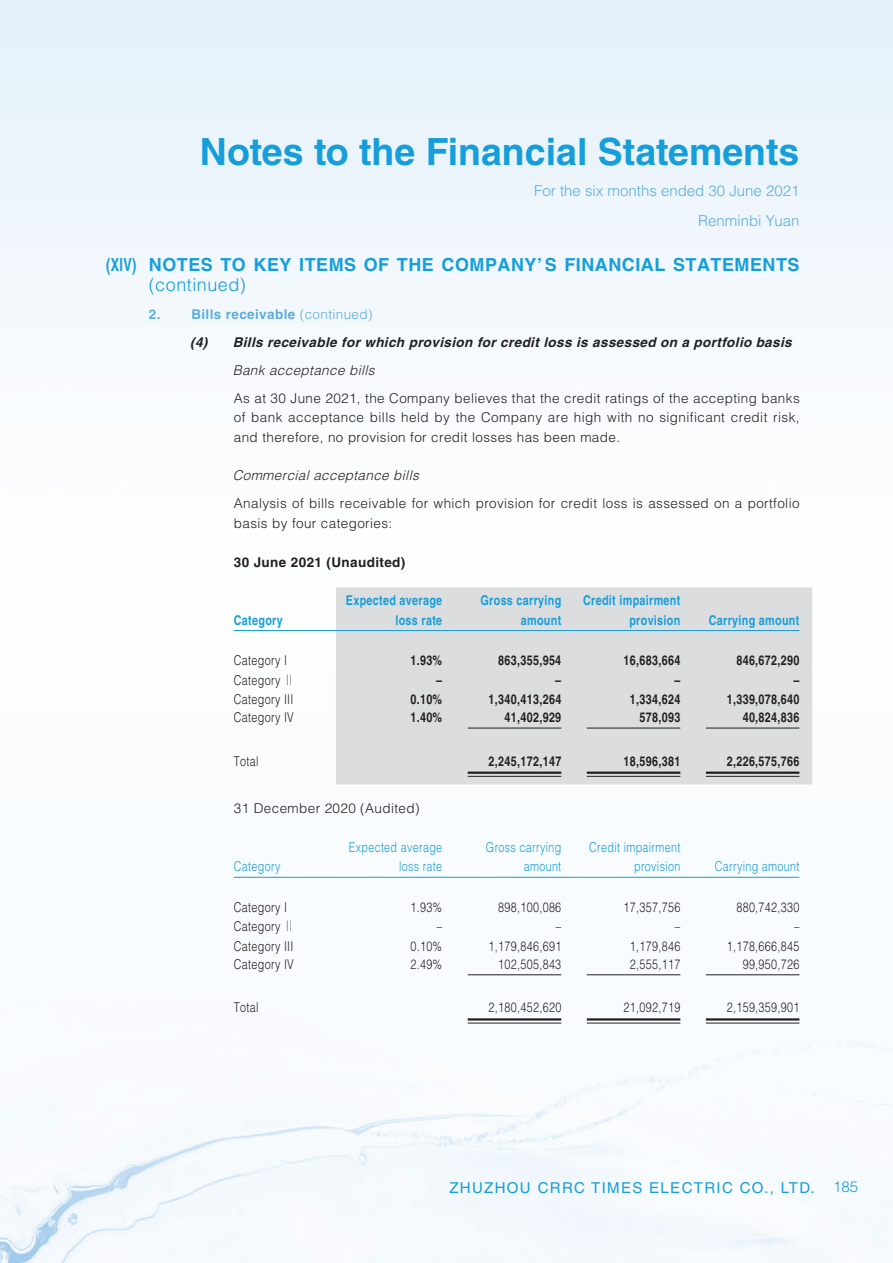
<style>
.page{position:relative;width:893px;height:1263px;background:#fff}
.page>*{position:absolute;margin:0;border:0;box-sizing:border-box;transform-origin:0 0}
.t1{font:700 37.5px "Helvetica LT Std";color:#159eda}
._01_Heading_1{font:700 18px/19.5px "Helvetica LT Std";letter-spacing:.03em;color:#159eda;scale:.7 1}
.t2{font:300 15px/30px "Helvetica LT Std";color:#5aade0;text-align:right}
.t3{font:15px "Helvetica LT Std";letter-spacing:.09em;color:#159eda}
._00_Body_text{font:300 13.5px/19.5px "Helvetica LT Std";letter-spacing:.03em;color:#231f20;text-align:justify}
._50_Table_Body{font:300 13.5px "Helvetica LT Std";letter-spacing:.03em;color:#231f20;scale:.8 1}
._50_Table_Body-2{font:700 13.5px "Helvetica LT Std";letter-spacing:.03em;color:#231f20;scale:.8 1}
._50_Table_Body-3{font:700 13.5px/19.5px "Helvetica LT Std";letter-spacing:.03em;color:#159eda;text-align:right;scale:.8 1}
._50_Table_Body-4{font:300 13.5px/19.5px "Helvetica LT Std";letter-spacing:.03em;color:#159eda;text-align:right;scale:.8 1}
._03_Heading_3{font:italic 700 13.5px "Helvetica LT Std";color:#231f20}
._04_Heading_4{font:italic 300 13.5px "Helvetica LT Std";color:#231f20}
._02_Heading_2{font:700 13.5px "Helvetica LT Std";letter-spacing:.03em;color:#5aade0}
._00_Body_text-2{font:700 13.5px "Helvetica LT Std";letter-spacing:.03em;color:#231f20}
.s1{font-weight:300}
.s2{font-family:"M Hei HK"}
</style>
<div class="page">
<div style="left:336px;top:587px;width:476px;height:197px;background:#dcdddf"></div>
<hr style="left:234px;top:630px;width:102px;height:1px;background:#159eda">
<hr style="left:336px;top:630px;width:119px;height:1px;background:#159eda">
<hr style="left:455px;top:630px;width:119px;height:1px;background:#159eda">
<hr style="left:574px;top:630px;width:119px;height:1px;background:#159eda">
<hr style="left:693px;top:630px;width:106px;height:1px;background:#159eda">
<hr style="left:468px;top:728px;width:93px;height:1px;background:#231f20">
<hr style="left:587px;top:728px;width:93px;height:1px;background:#231f20">
<hr style="left:706px;top:728px;width:93px;height:1px;background:#231f20">
<hr style="left:468px;top:771px;width:93px;height:3px;background:#231f20">
<hr style="left:468px;top:776px;width:93px;height:1px;background:#231f20">
<hr style="left:587px;top:771px;width:93px;height:3px;background:#231f20">
<hr style="left:587px;top:776px;width:93px;height:1px;background:#231f20">
<hr style="left:706px;top:771px;width:93px;height:3px;background:#231f20">
<hr style="left:706px;top:776px;width:93px;height:1px;background:#231f20">
<hr style="left:234px;top:877px;width:102px;height:1px;background:#159eda">
<hr style="left:336px;top:877px;width:119px;height:1px;background:#159eda">
<hr style="left:455px;top:877px;width:119px;height:1px;background:#159eda">
<hr style="left:574px;top:877px;width:119px;height:1px;background:#159eda">
<hr style="left:693px;top:877px;width:106px;height:1px;background:#159eda">
<hr style="left:468px;top:974px;width:93px;height:1px;background:#231f20">
<hr style="left:587px;top:974px;width:93px;height:1px;background:#231f20">
<hr style="left:706px;top:974px;width:93px;height:1px;background:#231f20">
<hr style="left:468px;top:1018px;width:93px;height:2px;background:#231f20">
<hr style="left:468px;top:1023px;width:93px;height:1px;background:#231f20">
<hr style="left:587px;top:1018px;width:93px;height:2px;background:#231f20">
<hr style="left:587px;top:1023px;width:93px;height:1px;background:#231f20">
<hr style="left:706px;top:1018px;width:93px;height:2px;background:#231f20">
<hr style="left:706px;top:1023px;width:93px;height:1px;background:#231f20">
<h1 class="t1" style="left:200px;top:129px;width:601px">Notes to the Financial Statements</h1>
<p class="t2" style="left:534px;top:176px;width:267px">For the six months ended 30 June 2021<br>Renminbi Yuan</p>
<p class="_01_Heading_1" style="left:149px;top:255px;width:931px;text-indent:-43px">(XIV) NOTES TO KEY ITEMS OF THE COMPANY’S FINANCIAL STATEMENTS <span class="s1">(continued)</span></p>
<p class="_02_Heading_2" style="left:149px;top:306px;width:225px">2. Bills receivable <span class="s1">(continued)</span></p>
<p class="_03_Heading_3" style="left:190px;top:334px;width:607px">(4) Bills receivable forwhich provision forcreditloss is assessed on a portfolio basis</p>
<p class="_04_Heading_4" style="left:233px;top:361px;width:147px">Bank acceptance bills</p>
<p class="_00_Body_text" style="left:234px;top:388px;width:567px">As at 30 June 2021, the Company believes that the credit ratings of the accepting banks of bank acceptance bills held by the Company are high with no significant credit risk, and therefore, no provision for credit losses has been made.</p>
<p class="_04_Heading_4" style="left:233px;top:467px;width:191px">Commercialacceptance bills</p>
<p class="_00_Body_text" style="left:234px;top:494px;width:567px">Analysis of bills receivable for which provision for credit loss is assessed on a portfolio basis by four categories:</p>
<p class="_00_Body_text-2" style="left:234px;top:553px;width:173px">30 June 2021 (Unaudited)</p>
<p class="_50_Table_Body-3" style="left:234px;top:610px;width:63px">Category</p>
<p class="_50_Table_Body-3" style="left:346px;top:590px;width:122px">Expected average loss rate</p>
<p class="_50_Table_Body-3" style="left:481px;top:590px;width:102px">Gross carrying amount</p>
<p class="_50_Table_Body-3" style="left:583px;top:590px;width:123px">Credit impairment provision</p>
<p class="_50_Table_Body-3" style="left:709px;top:610px;width:115px">Carrying amount</p>
<p class="_50_Table_Body" style="left:234px;top:652px;width:68px">Category I</p>
<p class="_50_Table_Body-2" style="left:410px;top:652px;width:41px">1.93%</p>
<p class="_50_Table_Body-2" style="left:498px;top:652px;width:80px">863,355,954</p>
<p class="_50_Table_Body-2" style="left:624px;top:652px;width:72px">16,683,664</p>
<p class="_50_Table_Body-2" style="left:736px;top:652px;width:80px">846,672,290</p>
<p class="_50_Table_Body" style="left:234px;top:671px;width:78px">Category <span class="s2">Ⅱ</span></p>
<p class="_50_Table_Body-2" style="left:436px;top:672px;width:9px">–</p>
<p class="_50_Table_Body-2" style="left:555px;top:672px;width:9px">–</p>
<p class="_50_Table_Body-2" style="left:674px;top:672px;width:9px">–</p>
<p class="_50_Table_Body-2" style="left:793px;top:672px;width:9px">–</p>
<p class="_50_Table_Body" style="left:234px;top:691px;width:76px">Category III</p>
<p class="_50_Table_Body-2" style="left:410px;top:691px;width:41px">0.10%</p>
<p class="_50_Table_Body-2" style="left:489px;top:691px;width:92px">1,340,413,264</p>
<p class="_50_Table_Body-2" style="left:630px;top:691px;width:65px">1,334,624</p>
<p class="_50_Table_Body-2" style="left:727px;top:691px;width:92px">1,339,078,640</p>
<p class="_50_Table_Body" style="left:234px;top:709px;width:77px">Category IV</p>
<p class="_50_Table_Body-2" style="left:410px;top:709px;width:41px">1.40%</p>
<p class="_50_Table_Body-2" style="left:505px;top:709px;width:72px">41,402,929</p>
<p class="_50_Table_Body-2" style="left:639px;top:709px;width:53px">578,093</p>
<p class="_50_Table_Body-2" style="left:743px;top:709px;width:72px">40,824,836</p>
<p class="_50_Table_Body" style="left:234px;top:752px;width:32px">Total</p>
<p class="_50_Table_Body-2" style="left:489px;top:753px;width:92px">2,245,172,147</p>
<p class="_50_Table_Body-2" style="left:624px;top:753px;width:72px">18,596,381</p>
<p class="_50_Table_Body-2" style="left:727px;top:753px;width:92px">2,226,575,766</p>
<p class="_00_Body_text" style="left:234px;top:799px;width:187px">31 December 2020 (Audited)</p>
<p class="_50_Table_Body-4" style="left:234px;top:857px;width:60px">Category</p>
<p class="_50_Table_Body-4" style="left:349px;top:837px;width:118px">Expected average loss rate</p>
<p class="_50_Table_Body-4" style="left:486px;top:837px;width:96px">Gross carrying amount</p>
<p class="_50_Table_Body-4" style="left:589px;top:837px;width:116px">Credit impairment provision</p>
<p class="_50_Table_Body-4" style="left:715px;top:857px;width:107px">Carrying amount</p>
<p class="_50_Table_Body" style="left:234px;top:899px;width:68px">Category I</p>
<p class="_50_Table_Body" style="left:410px;top:899px;width:41px">1.93%</p>
<p class="_50_Table_Body" style="left:498px;top:899px;width:80px">898,100,086</p>
<p class="_50_Table_Body" style="left:624px;top:899px;width:72px">17,357,756</p>
<p class="_50_Table_Body" style="left:736px;top:899px;width:80px">880,742,330</p>
<p class="_50_Table_Body" style="left:234px;top:918px;width:78px">Category <span class="s2">Ⅱ</span></p>
<p class="_50_Table_Body" style="left:437px;top:918px;width:8px">–</p>
<p class="_50_Table_Body" style="left:556px;top:918px;width:8px">–</p>
<p class="_50_Table_Body" style="left:675px;top:918px;width:8px">–</p>
<p class="_50_Table_Body" style="left:794px;top:918px;width:8px">–</p>
<p class="_50_Table_Body" style="left:234px;top:938px;width:76px">Category III</p>
<p class="_50_Table_Body" style="left:410px;top:938px;width:41px">0.10%</p>
<p class="_50_Table_Body" style="left:489px;top:938px;width:92px">1,179,846,691</p>
<p class="_50_Table_Body" style="left:630px;top:938px;width:65px">1,179,846</p>
<p class="_50_Table_Body" style="left:727px;top:938px;width:92px">1,178,666,845</p>
<p class="_50_Table_Body" style="left:234px;top:956px;width:77px">Category IV</p>
<p class="_50_Table_Body" style="left:410px;top:956px;width:41px">2.49%</p>
<p class="_50_Table_Body" style="left:498px;top:956px;width:80px">102,505,843</p>
<p class="_50_Table_Body" style="left:630px;top:956px;width:65px">2,555,117</p>
<p class="_50_Table_Body" style="left:743px;top:956px;width:72px">99,950,726</p>
<p class="_50_Table_Body" style="left:234px;top:999px;width:32px">Total</p>
<p class="_50_Table_Body" style="left:489px;top:999px;width:92px">2,180,452,620</p>
<p class="_50_Table_Body" style="left:624px;top:999px;width:72px">21,092,719</p>
<p class="_50_Table_Body" style="left:727px;top:999px;width:92px">2,159,359,901</p>
<p class="t3" style="left:449px;top:1179px;width:410px">ZHUZHOU CRRC TIMES ELECTRIC CO., LTD. <span class="s1">185</span></p>
</div>
